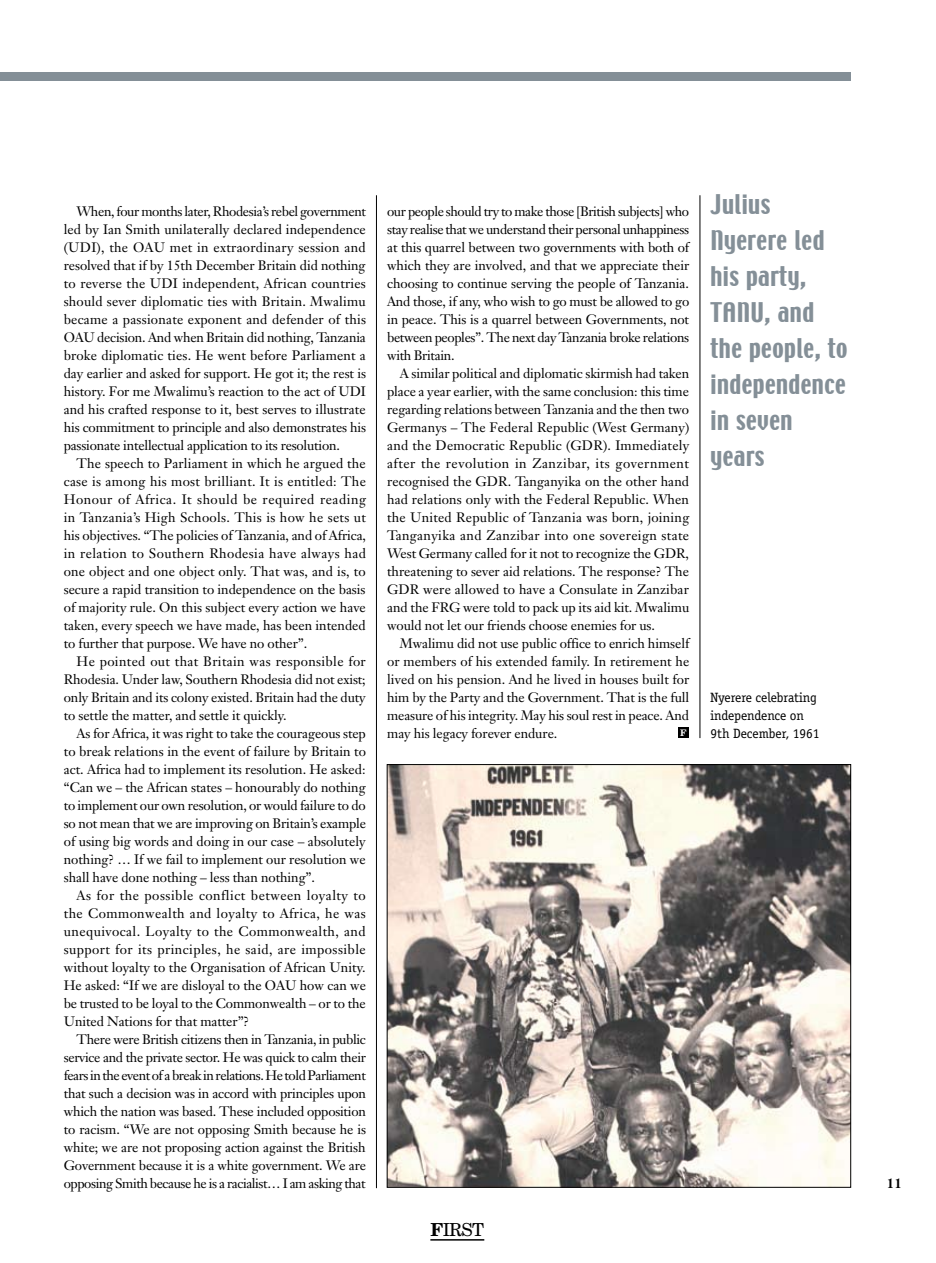
<style>
.page{position:relative;width:936px;height:1263px;background:#fff}
.page>*{position:absolute;margin:0;border:0;box-sizing:border-box;transform-origin:0 0}
.t1{font:24px/36px "Techno";letter-spacing:.02em;color:#848f97}
.t2{font:18px "New Century Schlbk";color:#000}
.t3{font:13.5px/18px "Janson Text";letter-spacing:-.005em;color:#000;text-align:justify}
.t4{font:13.5px/18px "Officina Serif";letter-spacing:-.005em;color:#000}
.t5{font:700 13.5px "Janson Text";color:#000}
.t6{font:700 9px "New Century Schlbk";color:#fff}
.s1{font-weight:700}
</style>
<div class="page">
<div style="left:0;top:72px;width:850px;height:9px;background:#848f97"></div>
<hr style="left:376px;top:195px;width:1px;height:993px;background:#000">
<hr style="left:699px;top:195px;width:1px;height:543px;background:#000">
<div style="left:678px;top:727px;width:10px;height:11px;background:#000"></div>
<hr style="left:430px;top:1239px;width:54px;height:1px;background:#000">
<img style="left:389px;top:766px;width:459px;height:419px">
<p class="t3" style="left:64px;top:202px;width:304px;text-indent:13px">When, four months later, Rhodesia’s rebel government led by Ian Smith unilaterally declared independence (UDI), the OAU met in extraordinary session and resolved that if by 15th December Britain did nothing to reverse the UDI independent, African countries should sever diplomatic ties with Britain. Mwalimu became a passionate exponent and defender of this OAU decision. And when Britain did nothing, Tanzania broke diplomatic ties. He went before Parliament a day earlier and asked for support. He got it; the rest is history. For me Mwalimu’s reaction to the act of UDI and his crafted response to it, best serves to illustrate his commitment to principle and also demonstrates his passionate intellectual application to its resolution.</p>
<p class="t3" style="left:64px;top:454px;width:304px;text-indent:13px">The speech to Parliament in which he argued the case is among his most brilliant. It is entitled: The Honour of Africa. It should be required reading in Tanzania’s High Schools. This is how he sets ut his objectives. “The policies of Tanzania, and of Africa, in relation to Southern Rhodesia have always had one object and one object only. That was, and is, to secure a rapid transition to independence on the basis of majority rule. On this subject every action we have taken, every speech we have made, has been intended to further that purpose. We have no other”.</p>
<p class="t3" style="left:64px;top:652px;width:303px;text-indent:13px">He pointed out that Britain was responsible for Rhodesia. Under law, Southern Rhodesia did not exist; only Britain and its colony existed. Britain had the duty to settle the matter, and settle it quickly.</p>
<p class="t3" style="left:64px;top:724px;width:304px;text-indent:13px">As for Africa, it was right to take the courageous step to break relations in the event of failure by Britain to act. Africa had to implement its resolution. He asked: “Can we – the African states – honourably do nothing to implement our own resolution, or would failure to do so not mean that we are improving on Britain’s example of using big words and doing in our case – absolutely nothing? … If we fail to implement our resolution we shall have done nothing – less than nothing”.</p>
<p class="t3" style="left:64px;top:886px;width:303px;text-indent:13px">As for the possible conflict between loyalty to the Commonwealth and loyalty to Africa, he was unequivocal. Loyalty to the Commonwealth, and support for its principles, he said, are impossible without loyalty to the Organisation of African Unity.<br>He asked: “If we are disloyal to the OAU how can we be trusted to be loyal to the Commonwealth – or to the United Nations for that matter”?</p>
<p class="t3" style="left:64px;top:1030px;width:304px;text-indent:13px">There were British citizens then in Tanzania, in public service and the private sector. He was quick to calm their fears in the event of a break in relations. He told Parliament that such a decision was in accord with principles upon which the nation was based. These included opposition to racism. “We are not opposing Smith because he is white; we are not proposing action against the British Government because it is a white government. We are opposing Smith because he is a racialist… I am asking that</p>
<p class="t3" style="left:387px;top:202px;width:303px">our people should try to make those [British subjects] who stay realise that we understand their personal unhappiness at this quarrel between two governments with both of which they are involved, and that we appreciate their choosing to continue serving the people of Tanzania.<br>And those, if any, who wish to go must be allowed to go in peace. This is a quarrel between Governments, not between peoples”. The next day Tanzania broke relations with Britain.</p>
<p class="t3" style="left:387px;top:364px;width:304px;text-indent:13px">A similar political and diplomatic skirmish had taken place a year earlier, with the same conclusion: this time regarding relations between Tanzania and the then two Germanys – The Federal Republic (West Germany) and the Democratic Republic (GDR). Immediately after the revolution in Zanzibar, its government recognised the GDR. Tanganyika on the other hand had relations only with the Federal Republic. When the United Republic of Tanzania was born, joining Tanganyika and Zanzibar into one sovereign state West Germany called for it not to recognize the GDR, threatening to sever aid relations. The response? The GDR were allowed to have a Consulate in Zanzibar and the FRG were told to pack up its aid kit. Mwalimu would not let our friends choose enemies for us.</p>
<p class="t3" style="left:387px;top:634px;width:304px;text-indent:13px">Mwalimu did not use public office to enrich himself or members of his extended family. In retirement he lived on his pension. And he lived in houses built for him by the Party and the Government. That is the full measure of his integrity. May his soul rest in peace. And may his legacy forever endure.</p>
<p class="t6" style="left:680px;top:727px;width:8px">F</p>
<h1 class="t1" style="left:710px;top:188px;width:138px">Julius<br>Nyerere led his party,<br>TA NU, and the people, to independence in seven years</h1>
<p class="t4" style="left:710px;top:688px;width:111px">Nyerere celebrating independence on<br>9th December, 1961</p>
<h2 class="t2" style="left:430px;top:1218px;width:55px"><span class="s1">F</span>IRST</h2>
<p class="t5" style="left:886px;top:1174px;width:17px">11</p>
</div>
